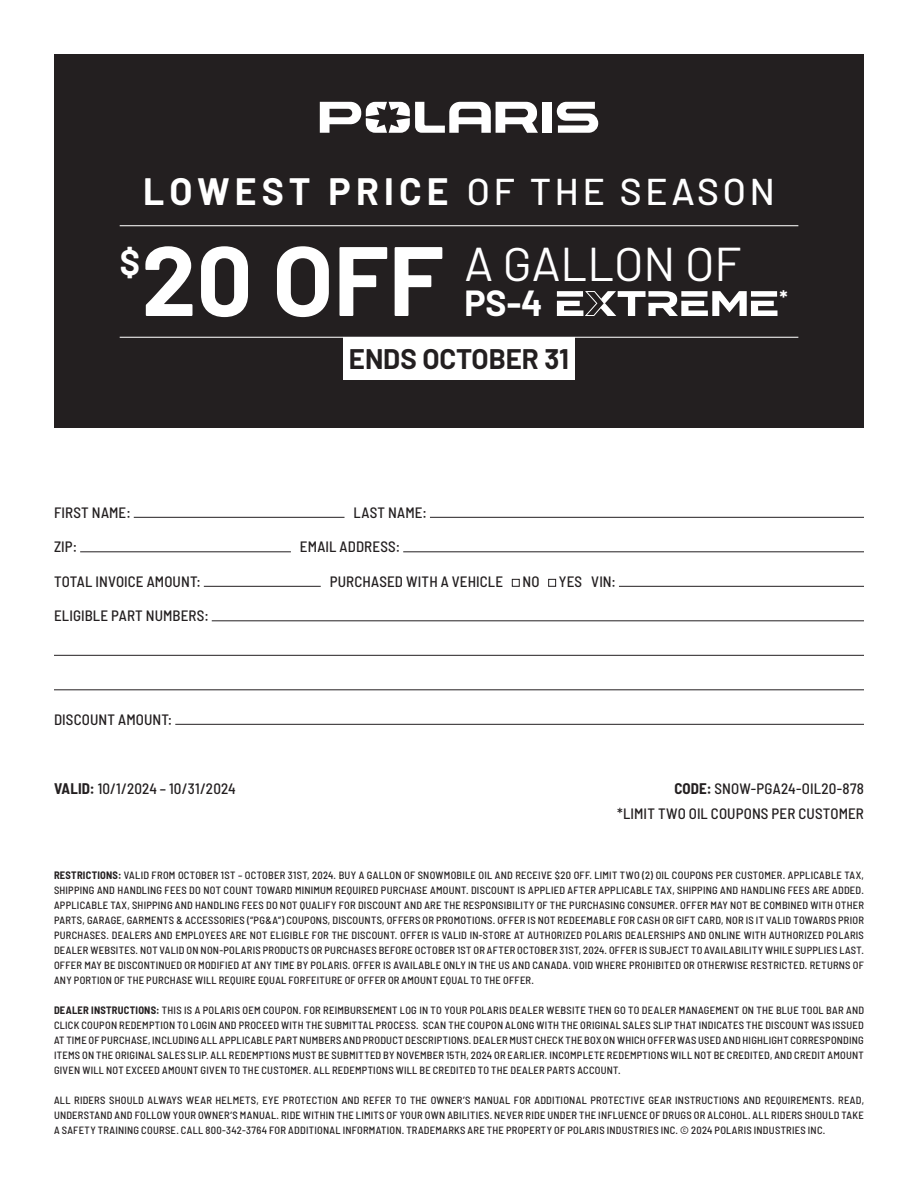
<style>
.page{position:relative;width:918px;height:1188px;background:#fff}
.page>*{position:absolute;margin:0;border:0;box-sizing:border-box;transform-origin:0 0}
.t1{font:700 98.4px "Barlow";color:#fff}
.t2{font:47.4px "Barlow";color:#fff}
.t3{font:700 37.2px "Barlow";letter-spacing:.14em;color:#fff}
.t4{font:700 35.4px "Barlow";color:#fff}
.t5{font:700 27.6px "Barlow";color:#231f20}
.t6{font:700 20.7px "Barlow";color:#fff}
.t7{font:500 semi-condensed 15px "Barlow";letter-spacing:.01em;color:#231f20}
.t8{font:500 semi-condensed 10.5px/15px "Barlow";letter-spacing:.025em;color:#231f20;text-align:justify}
.s1{font-weight:500}
.s2{font-weight:700}
</style>
<div class="page">
<hr style="left:134px;top:517px;width:211px;height:1px;background:#231f20">
<hr style="left:430px;top:517px;width:434px;height:1px;background:#231f20">
<hr style="left:80px;top:552px;width:211px;height:1px;background:#231f20">
<hr style="left:403px;top:552px;width:461px;height:1px;background:#231f20">
<hr style="left:204px;top:586px;width:117px;height:1px;background:#231f20">
<div style="left:512px;top:579px;width:7px;height:7px;border:1px solid #231f20"></div>
<div style="left:548px;top:579px;width:8px;height:7px;border:1px solid #231f20"></div>
<hr style="left:619px;top:586px;width:245px;height:1px;background:#231f20">
<hr style="left:212px;top:621px;width:652px;height:1px;background:#231f20">
<hr style="left:54px;top:655px;width:810px;height:1px;background:#231f20">
<hr style="left:54px;top:690px;width:810px;height:1px;background:#231f20">
<hr style="left:175px;top:724px;width:689px;height:1px;background:#231f20">
<div style="left:54px;top:54px;width:810px;height:374px;background:#231f20"></div>
<div style="left:542px;top:102px;width:10px;height:31px;background:#fff"></div>
<svg style="left:557px;top:102px;width:41px;height:31px"></svg>
<svg style="left:320px;top:102px;width:218px;height:31px"></svg>
<svg style="left:557px;top:291px;width:220px;height:25px"></svg>
<hr style="left:120px;top:337px;width:678px;height:1px;background:#fff">
<hr style="left:120px;top:225px;width:678px;height:1px;background:#fff">
<div style="left:343px;top:337px;width:232px;height:43px;background:#fff"></div>
<p class="t3" style="left:143px;top:164px;width:633px">LOWEST PRICE <span class="s1">OF THE SEASON</span></p>
<p class="t4" style="left:120px;top:236px;width:22px">$</p>
<p class="t1" style="left:141px;top:208px;width:304px">20 OFF</p>
<p class="t2" style="left:464px;top:229px;width:279px">A GALLON OF</p>
<p class="t4" style="left:464px;top:277px;width:80px">PS-4</p>
<p class="t6" style="left:780px;top:283px;width:10px">*</p>
<p class="t5" style="left:349px;top:338px;width:222px">ENDS OCTOBER 31</p>
<p class="t7" style="left:54px;top:501px;width:78px">FIRST NAME:</p>
<p class="t7" style="left:354px;top:501px;width:75px">LAST NAME:</p>
<p class="t7" style="left:54px;top:536px;width:25px">ZIP:</p>
<p class="t7" style="left:300px;top:536px;width:102px">EMAIL ADDRESS:</p>
<p class="t7" style="left:54px;top:570px;width:148px">TOTAL INVOICE AMOUNT:</p>
<p class="t7" style="left:330px;top:570px;width:175px">PURCHASED WITH A VEHICLE</p>
<p class="t7" style="left:522px;top:570px;width:19px">NO</p>
<p class="t7" style="left:559px;top:570px;width:59px">YES VIN:</p>
<p class="t7" style="left:54px;top:605px;width:156px">ELIGIBLE PART NUMBERS:</p>
<p class="t7" style="left:54px;top:708px;width:120px">DISCOUNT AMOUNT:</p>
<p class="t7" style="left:54px;top:777px;width:183px"><span class="s2">VALID:</span> 10/1/2024 – 10/31/2024</p>
<p class="t7" style="left:674px;top:777px;width:191px"><span class="s2">CODE:</span> SNOW-PGA24-OIL20-878</p>
<p class="t7" style="left:617px;top:802px;width:248px">*LIMIT TWO OIL COUPONS PER CUSTOMER</p>
<p class="t8" style="left:54px;top:867px;width:812px"><span class="s2">RESTRICTIONS:</span> VALID FROM OCTOBER 1ST – OCTOBER 31ST, 2024. BUY A GALLON OF SNOWMOBILE OIL AND RECEIVE $20 OFF. LIMIT TWO (2) OIL COUPONS PER CUSTOMER. APPLICABLE TAX, SHIPPING AND HANDLING FEES DO NOT COUNT TOWARD MINIMUM REQUIRED PURCHASE AMOUNT. DISCOUNT IS APPLIED AFTER APPLICABLE TAX, SHIPPING AND HANDLING FEES ARE ADDED.<br>APPLICABLE TAX, SHIPPING AND HANDLING FEES DO NOT QUALIFY FOR DISCOUNT AND ARE THE RESPONSIBILITY OF THE PURCHASING CONSUMER. OFFER MAY NOT BE COMBINED WITH OTHER PARTS, GARAGE, GARMENTS &amp; ACCESSORIES (“PG&amp;A”) COUPONS, DISCOUNTS, OFFERS OR PROMOTIONS. OFFER IS NOT REDEEMABLE FOR CASH OR GIFT CARD, NOR IS IT VALID TOWARDS PRIOR PURCHASES. DEALERS AND EMPLOYEES ARE NOT ELIGIBLE FOR THE DISCOUNT. OFFER IS VALID IN-STORE AT AUTHORIZED POLARIS DEALERSHIPS AND ONLINE WITH AUTHORIZED POLARIS DEALER WEBSITES. NOT VALID ON NON-POLARIS PRODUCTS OR PURCHASES BEFORE OCTOBER 1ST OR AFTER OCTOBER 31ST, 2024. OFFER IS SUBJECT TO AVAILABILITY WHILE SUPPLIES LAST.<br>OFFER MAY BE DISCONTINUED OR MODIFIED AT ANY TIME BY POLARIS. OFFER IS AVAILABLE ONLY IN THE US AND CANADA. VOID WHERE PROHIBITED OR OTHERWISE RESTRICTED. RETURNS OF ANY PORTION OF THE PURCHASE WILL REQUIRE EQUAL FORFEITURE OF OFFER OR AMOUNT EQUAL TO THE OFFER.</p>
<p class="t8" style="left:54px;top:1002px;width:812px"><span class="s2">DEALER INSTRUCTIONS:</span> THIS IS A POLARIS OEM COUPON. FOR REIMBURSEMENT LOG IN TO YOUR POLARIS DEALER WEBSITE THEN GO TO DEALER MANAGEMENT ON THE BLUE TOOL BAR AND CLICK COUPON REDEMPTION TO LOGIN AND PROCEED WITH THE SUBMITTAL PROCESS. SCAN THE COUPON ALONG WITH THE ORIGINAL SALES SLIP THAT INDICATES THE DISCOUNT WAS ISSUED AT TIME OF PURCHASE, INCLUDING ALL APPLICABLE PART NUMBERS AND PRODUCT DESCRIPTIONS. DEALER MUST CHECK THE BOX ON WHICH OFFER WAS USED AND HIGHLIGHT CORRESPONDING ITEMS ON THE ORIGINAL SALES SLIP. ALL REDEMPTIONS MUST BE SUBMITTED BY NOVEMBER 15TH, 2024 OR EARLIER. INCOMPLETE REDEMPTIONS WILL NOT BE CREDITED, AND CREDIT AMOUNT GIVEN WILL NOT EXCEED AMOUNT GIVEN TO THE CUSTOMER. ALL REDEMPTIONS WILL BE CREDITED TO THE DEALER PARTS ACCOUNT.</p>
<p class="t8" style="left:54px;top:1092px;width:812px">ALL RIDERS SHOULD ALWAYS WEAR HELMETS, EYE PROTECTION AND REFER TO THE OWNER’S MANUAL FOR ADDITIONAL PROTECTIVE GEAR INSTRUCTIONS AND REQUIREMENTS. READ, UNDERSTAND AND FOLLOW YOUR OWNER’S MANUAL. RIDE WITHIN THE LIMITS OF YOUR OWN ABILITIES. NEVER RIDE UNDER THE INFLUENCE OF DRUGS OR ALCOHOL. ALL RIDERS SHOULD TAKE A SAFETY TRAINING COURSE. CALL 800-342-3764 FOR ADDITIONAL INFORMATION. TRADEMARKS ARE THE PROPERTY OF POLARIS INDUSTRIES INC. © 2024 POLARIS INDUSTRIES INC.</p>
</div>
